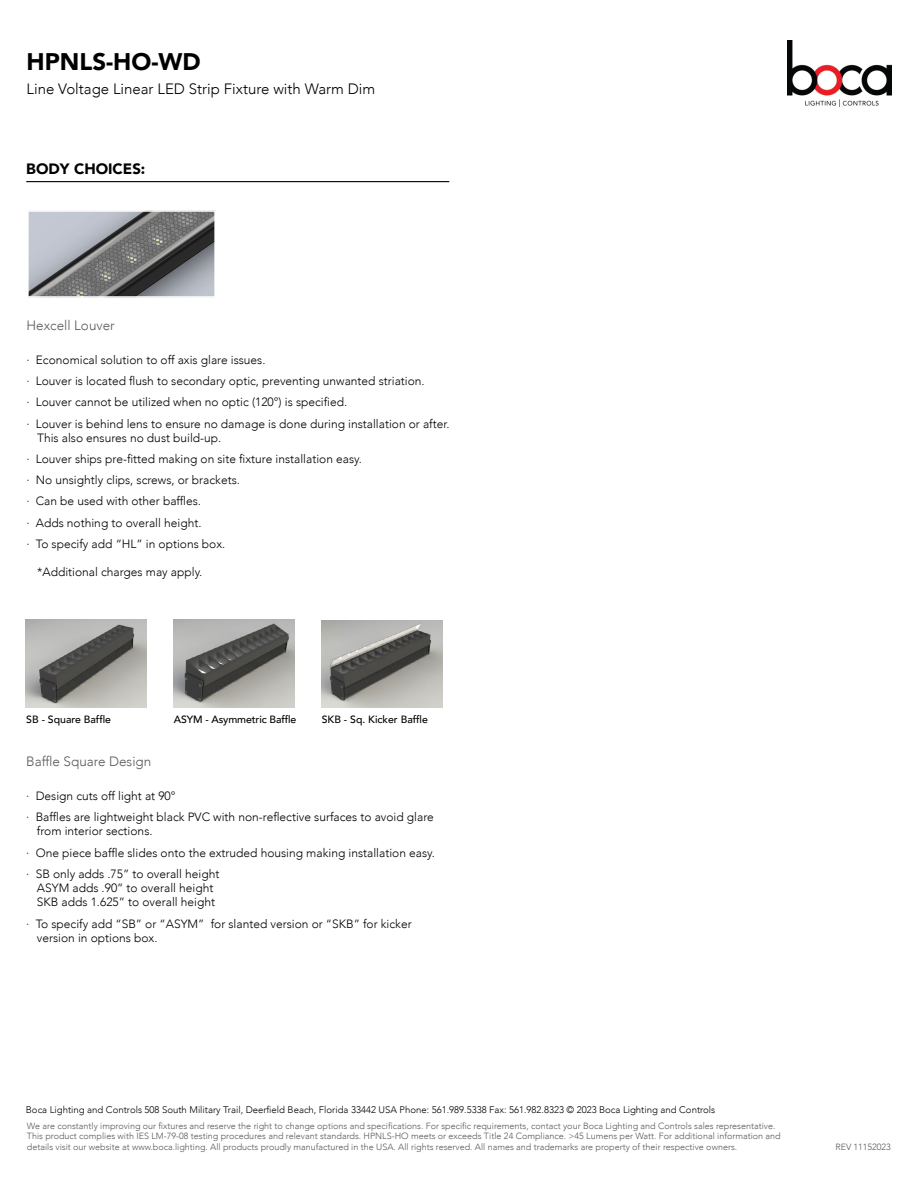
<style>
.page{position:relative;width:918px;height:1188px;background:#fff}
.page>*{position:absolute;margin:0;border:0;box-sizing:border-box;transform-origin:0 0}
.t1{font:900 24px "Avenir";color:#000}
.t2{font:300 15px "Avenir";color:#000}
.t3{font:900 15px "Avenir";color:#000}
.t4{font:300 13.5px "Avenir";color:#59595c}
.t5{font:300 12px/21.1px "Avenir";color:#000}
.t6{font:500 10.5px "Avenir";color:#000}
.t7{font:300 9.6px "Avenir";color:#000}
.t8{font:300 9px/10.8px "Avenir";color:#59595c}
</style>
<div class="page">
<img style="left:26px;top:620px;width:120px;height:88px">
<img style="left:322px;top:620px;width:120px;height:88px">
<img style="left:174px;top:620px;width:120px;height:88px">
<hr style="left:26px;top:181px;width:423px;height:1px;background:#000">
<img style="left:30px;top:213px;width:183px;height:82px">
<div style="left:27px;top:210px;width:189px;height:88px;border:2px solid #fff"></div>
<img style="left:787px;top:40px;width:104px;height:66px">
<h1 class="t1" style="left:27px;top:41px;width:176px">HPNLS-HO-WD</h1>
<p class="t2" style="left:27px;top:80px;width:350px">Line Voltage Linear LED Strip Fixture with Warm Dim</p>
<p class="t3" style="left:26px;top:155px;width:121px">BODY CHOICES:</p>
<p class="t4" style="left:26px;top:317px;width:90px">Hexcell Louver</p>
<p class="t5" style="left:26px;top:350px;width:424px">· Economical solution to off axis glare issues.<br>· Louver is located flush to secondary optic, preventing unwanted striation.<br>· Louver cannot be utilized when no optic (120°) is specified.<br>· Louver is behind lens to ensure no damage is done during installation or after.</p>
<p class="t5" style="left:26px;top:427px;width:337px;text-indent:11px">This also ensures no dust build-up.<br>· Louver ships pre-fitted making on site fixture installation easy. · No unsightly clips, screws, or brackets.<br>· Can be used with other baffles.<br>· Adds nothing to overall height.<br>· To specify add “HL” in options box.</p>
<p class="t5" style="left:37px;top:561px;width:167px">*Additional charges may apply.</p>
<p class="t6" style="left:26px;top:710px;width:86px">SB - Square Baffle</p>
<p class="t6" style="left:174px;top:710px;width:124px">ASYM - Asymmetric Baffle</p>
<p class="t6" style="left:322px;top:710px;width:108px">SKB - Sq. Kicker Baffle</p>
<p class="t4" style="left:26px;top:753px;width:127px">Baffle Square Design</p>
<p class="t5" style="left:26px;top:785px;width:409px">· Design cuts off light at 90°<br>· Baffles are lightweight black PVC with non-reflective surfaces to avoid glare</p>
<p class="t5" style="left:26px;top:821px;width:410px;text-indent:11px">from interior sections.<br>· One piece baffle slides onto the extruded housing making installation easy. · SB only adds .75” to overall height</p>
<p class="t5" style="left:37px;top:881px;width:180px;line-height:14.4px">ASYM adds .90” to overall height<br>SKB adds 1.625” to overall height</p>
<p class="t5" style="left:37px;top:916px;width:376px;line-height:14.4px;text-indent:-11px">· To specify add “SB” or “ASYM” for slanted version or “SKB” for kicker version in options box.</p>
<p class="t7" style="left:26px;top:1104px;width:691px">Boca Lighting and Controls 508 South Military Trail, Deerfield Beach, Florida 33442 USA Phone: 561.989.5338 Fax: 561.982.8323 © 2023 Boca Lighting and Controls</p>
<p class="t8" style="left:27px;top:1120px;width:755px">We are constantly improving our fixtures and reserve the right to change options and specifications. For specific requirements, contact your Boca Lighting and Controls sales representative.<br>This product complies with IES LM-79-08 testing procedures and relevant standards. HPNLS-HO meets or exceeds Title 24 Compliance. &gt;45 Lumens per Watt. For additional information and details visit our website at www.boca.lighting. All products proudly manufactured in the USA. All rights reserved. All names and trademarks are property of their respective owners.</p>
<p class="t8" style="left:835px;top:1142px;width:57px">REV 11152023</p>
</div>
